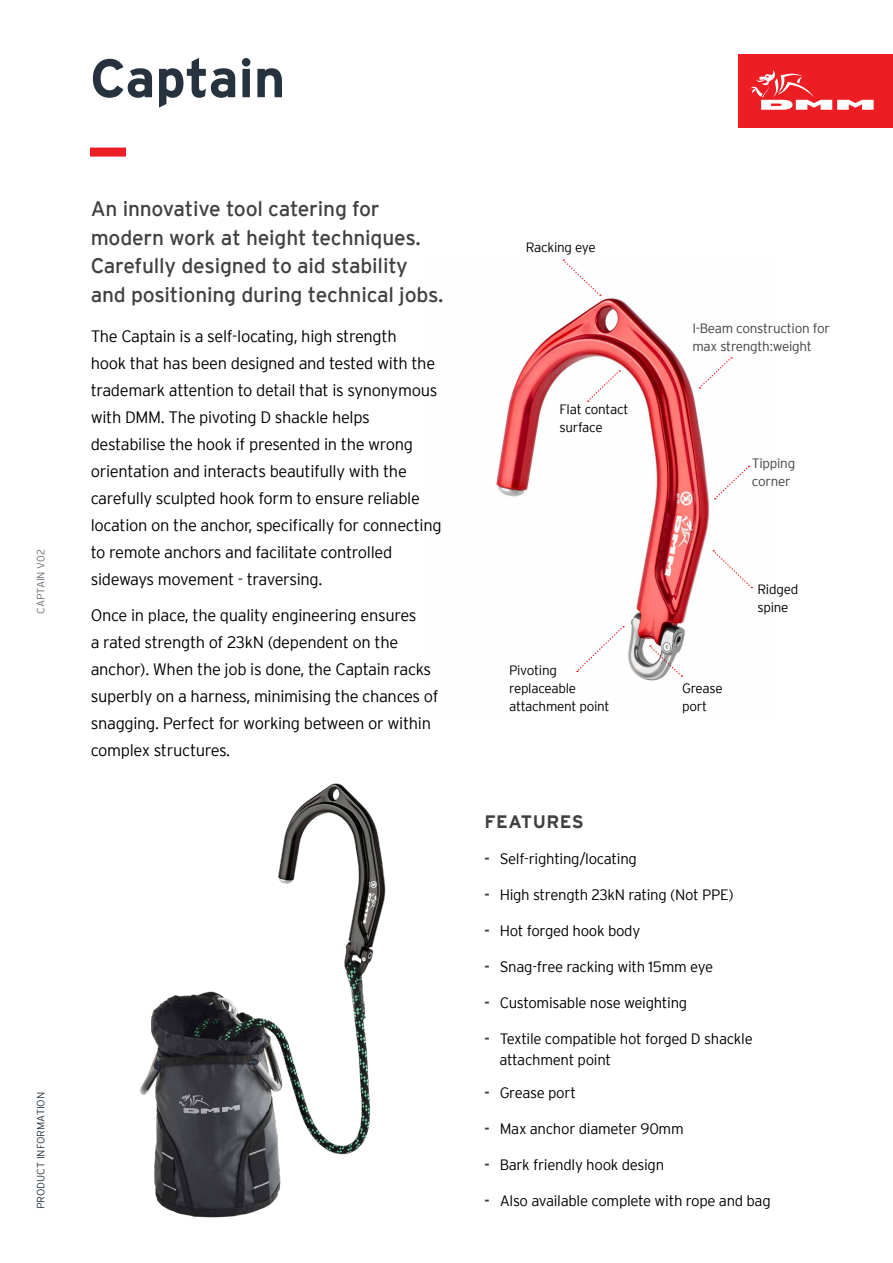
<style>
.page{position:relative;width:893px;height:1263px;background:#fff}
.page>*{position:absolute;margin:0;border:0;box-sizing:border-box;transform-origin:0 0}
.t1{font:700 54px "Interstate";letter-spacing:-.005em;color:#26333e}
.t2{font:21px/28.5px "Interstate";letter-spacing:-.01em;color:#414042}
.t3{font:700 18px "Interstate";letter-spacing:.03em;color:#414042}
.t4{font:300 16.5px/27px "Interstate";letter-spacing:-.02em;color:#000}
.t5{font:300 15px/21px "Interstate";letter-spacing:-.02em;color:#000}
.t6{font:300 13.5px/18px "Interstate";letter-spacing:-.02em;color:#000}
.t7{font:300 13.5px/18px "Interstate";letter-spacing:-.02em;color:#414042}
.t8{font:300 10.5px "Interstate";letter-spacing:-.005em;color:#26333e}
.t9{font:300 10.5px "Interstate";letter-spacing:-.01em;color:#686b75}
.s1{font-weight:700;font-stretch:condensed;color:#414042}
</style>
<div class="page">
<img style="left:496px;top:259px;width:257px;height:422px">
<img style="left:139px;top:783px;width:247px;height:435px">
<div style="left:90px;top:148px;width:36px;height:9px;background:#ed1d24"></div>
<div style="left:739px;top:54px;width:154px;height:73px;background:#ed1d24"></div>
<svg style="left:750px;top:70px;width:124px;height:40px"></svg>
<svg style="left:587px;top:370px;width:33px;height:32px"></svg>
<svg style="left:714px;top:466px;width:36px;height:34px"></svg>
<svg style="left:698px;top:357px;width:34px;height:32px"></svg>
<svg style="left:576px;top:626px;width:48px;height:46px"></svg>
<svg style="left:563px;top:259px;width:38px;height:37px"></svg>
<svg style="left:713px;top:550px;width:39px;height:38px"></svg>
<svg style="left:650px;top:645px;width:32px;height:32px"></svg>
<p class="t9" style="left:35px;top:613px;width:66px;rotate:-90deg">CAPTAIN V02</p>
<p class="t8" style="left:35px;top:1209px;width:119px;rotate:-90deg">PRODUCT INFORMATION</p>
<h1 class="t1" style="left:90px;top:48px;width:197px">Captain</h1>
<p class="t2" style="left:91px;top:194px;width:354px">An innovative tool catering for modern work at height techniques.<br>Carefully designed to aid stability and positioning during technical jobs.</p>
<p class="t4" style="left:91px;top:323px;width:352px">The Captain is a self-locating, high strength<br>hook that has been designed and tested with the trademark attention to detail that is synonymous with DMM. The pivoting D shackle helps destabilise the hook if presented in the wrong orientation and interacts beautifully with the carefully sculpted hook form to ensure reliable location on the anchor, specifically for connecting to remote anchors and facilitate controlled sideways movement - traversing.</p>
<p class="t4" style="left:91px;top:602px;width:349px">Once in place, the quality engineering ensures<br>a rated strength of 23kN (dependent on the anchor). When the job is done, the Captain racks superbly on a harness, minimising the chances of snagging. Perfect for working between or within complex structures.</p>
<p class="t6" style="left:526px;top:238px;width:71px">Racking eye</p>
<p class="t6" style="left:559px;top:400px;width:71px">Flat contact surface</p>
<p class="t6" style="left:509px;top:661px;width:102px">Pivoting replaceable attachment point</p>
<p class="t7" style="left:692px;top:319px;width:139px">I-Beam construction for max strength:weight</p>
<p class="t7" style="left:752px;top:454px;width:45px">Tipping corner</p>
<p class="t6" style="left:682px;top:679px;width:42px">Grease port</p>
<p class="t6" style="left:757px;top:580px;width:42px">Ridged spine</p>
<p class="t3" style="left:484px;top:812px;width:101px">FEATURES</p>
<p class="t5" style="left:484px;top:848px;width:154px"><span class="s1">-</span> Self-righting/locating</p>
<p class="t5" style="left:484px;top:884px;width:251px"><span class="s1">-</span> High strength 23kN rating (Not PPE)</p>
<p class="t5" style="left:484px;top:920px;width:157px"><span class="s1">-</span> Hot forged hook body</p>
<p class="t5" style="left:484px;top:956px;width:230px"><span class="s1">-</span> Snag-free racking with 15mm eye</p>
<p class="t5" style="left:484px;top:992px;width:204px"><span class="s1">-</span> Customisable nose weighting</p>
<p class="t5" style="left:499px;top:1028px;width:255px;text-indent:-15px"><span class="s1">-</span> Textile compatible hot forged D shackle attachment point</p>
<p class="t5" style="left:484px;top:1082px;width:93px"><span class="s1">-</span> Grease port</p>
<p class="t5" style="left:484px;top:1118px;width:201px"><span class="s1">-</span> Max anchor diameter 90mm</p>
<p class="t5" style="left:484px;top:1154px;width:181px"><span class="s1">-</span> Bark friendly hook design</p>
<p class="t5" style="left:484px;top:1190px;width:288px"><span class="s1">-</span> Also available complete with rope and bag</p>
</div>
